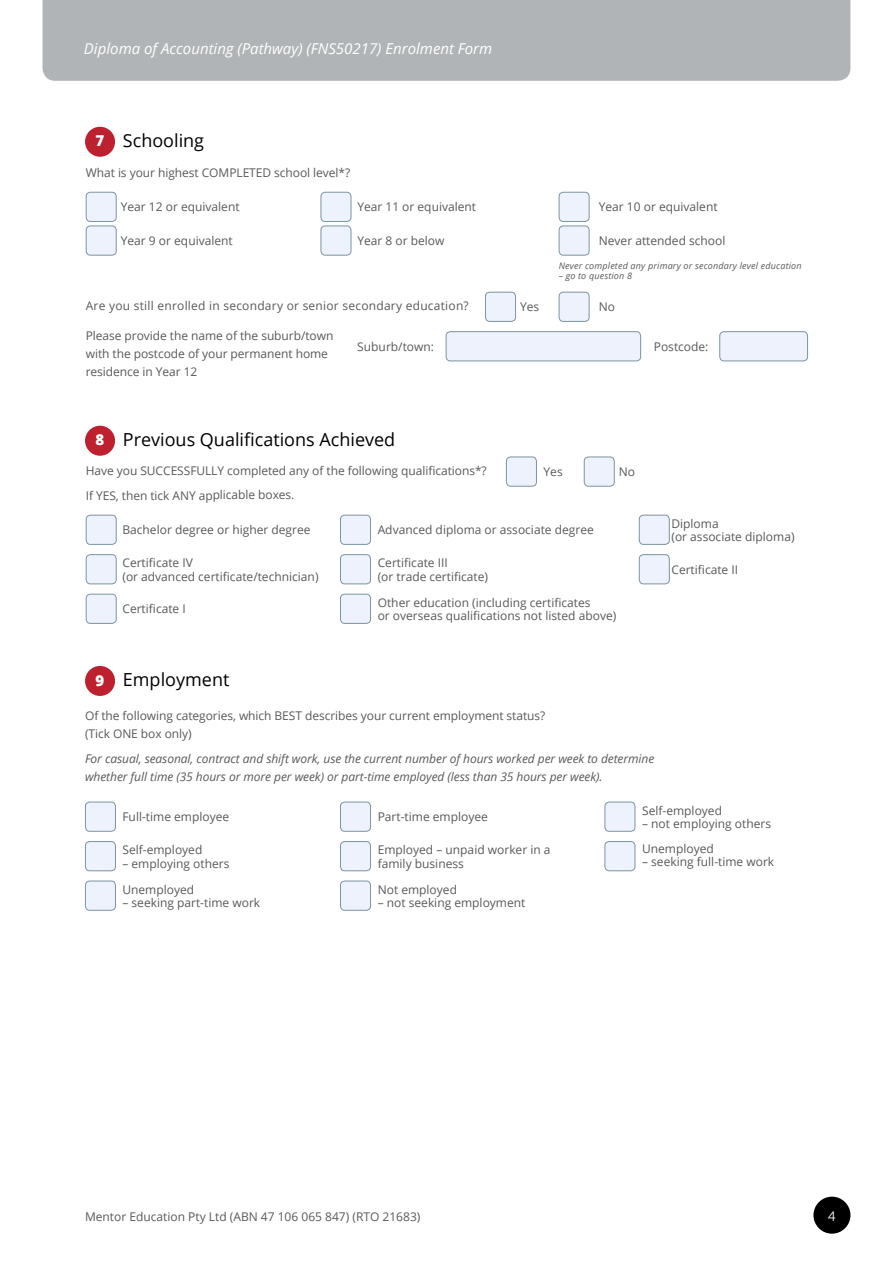
<style>
.page{position:relative;width:893px;height:1263px;background:#fff}
.page>*{position:absolute;margin:0;border:0;box-sizing:border-box;transform-origin:0 0}
.t1{font:18px "Open Sans";color:#000}
.t2{font:italic 15px "Open Sans";color:#fff}
.t3{font:13.5px "Museo Sans 300";color:#fff}
.t4{font:12px/13.5px "Open Sans";color:#58595b}
.t5{font:italic 12px/18px "Open Sans";letter-spacing:-.005em;color:#58595b}
.t6{font:12px "Open Sans";letter-spacing:.02em;color:#58595b}
.t7{font:italic 9px "Open Sans";letter-spacing:.02em;color:#58595b}
.s1{font-weight:800;font-size:15px;color:#fff}
</style>
<div class="page">
<div style="left:43px;top:0;width:807px;height:81px;background:#b1b4b6"></div>
<div style="left:85px;top:127px;width:30px;height:30px;background:#bd202f;border-radius:50%"></div>
<div style="left:86px;top:192px;width:30px;height:29px;background:#edf2fc;border-radius:4px"></div>
<div style="left:86px;top:192px;width:31px;height:30px;border:1px solid #7d94a1;border-radius:4px"></div>
<div style="left:321px;top:192px;width:30px;height:29px;background:#edf2fc;border-radius:4px"></div>
<div style="left:321px;top:192px;width:30px;height:30px;border:1px solid #7d94a1;border-radius:4px"></div>
<div style="left:559px;top:192px;width:30px;height:29px;background:#edf2fc;border-radius:4px"></div>
<div style="left:559px;top:192px;width:30px;height:30px;border:1px solid #7d94a1;border-radius:4px"></div>
<div style="left:86px;top:226px;width:30px;height:29px;background:#edf2fc;border-radius:4px"></div>
<div style="left:86px;top:226px;width:31px;height:30px;border:1px solid #7d94a1;border-radius:4px"></div>
<div style="left:321px;top:226px;width:30px;height:29px;background:#edf2fc;border-radius:4px"></div>
<div style="left:321px;top:226px;width:30px;height:30px;border:1px solid #7d94a1;border-radius:4px"></div>
<div style="left:559px;top:226px;width:30px;height:29px;background:#edf2fc;border-radius:4px"></div>
<div style="left:559px;top:226px;width:30px;height:30px;border:1px solid #7d94a1;border-radius:4px"></div>
<div style="left:485px;top:292px;width:30px;height:29px;background:#edf2fc;border-radius:4px"></div>
<div style="left:485px;top:292px;width:31px;height:30px;border:1px solid #7d94a1;border-radius:4px"></div>
<div style="left:559px;top:292px;width:30px;height:29px;background:#edf2fc;border-radius:4px"></div>
<div style="left:559px;top:292px;width:30px;height:30px;border:1px solid #7d94a1;border-radius:4px"></div>
<div style="left:720px;top:332px;width:87px;height:29px;background:#edf2fc;border-radius:4px"></div>
<div style="left:719px;top:331px;width:89px;height:30px;border:1px solid #7d94a1;border-radius:4px"></div>
<div style="left:446px;top:332px;width:195px;height:29px;background:#edf2fc;border-radius:4px"></div>
<div style="left:446px;top:331px;width:195px;height:30px;border:1px solid #7d94a1;border-radius:4px"></div>
<div style="left:85px;top:426px;width:30px;height:30px;background:#bd202f;border-radius:50%"></div>
<div style="left:506px;top:457px;width:30px;height:29px;background:#edf2fc;border-radius:4px"></div>
<div style="left:506px;top:457px;width:31px;height:30px;border:1px solid #7d94a1;border-radius:4px"></div>
<div style="left:584px;top:457px;width:30px;height:29px;background:#edf2fc;border-radius:4px"></div>
<div style="left:584px;top:457px;width:31px;height:30px;border:1px solid #7d94a1;border-radius:4px"></div>
<div style="left:86px;top:515px;width:30px;height:29px;background:#edf2fc;border-radius:4px"></div>
<div style="left:86px;top:515px;width:31px;height:30px;border:1px solid #7d94a1;border-radius:4px"></div>
<div style="left:340px;top:515px;width:31px;height:29px;background:#edf2fc;border-radius:4px"></div>
<div style="left:340px;top:515px;width:31px;height:30px;border:1px solid #7d94a1;border-radius:4px"></div>
<div style="left:639px;top:515px;width:30px;height:29px;background:#edf2fc;border-radius:4px"></div>
<div style="left:639px;top:515px;width:31px;height:30px;border:1px solid #7d94a1;border-radius:4px"></div>
<div style="left:86px;top:555px;width:30px;height:29px;background:#edf2fc;border-radius:4px"></div>
<div style="left:86px;top:554px;width:31px;height:30px;border:1px solid #7d94a1;border-radius:4px"></div>
<div style="left:340px;top:555px;width:31px;height:29px;background:#edf2fc;border-radius:4px"></div>
<div style="left:340px;top:554px;width:31px;height:30px;border:1px solid #7d94a1;border-radius:4px"></div>
<div style="left:639px;top:555px;width:30px;height:29px;background:#edf2fc;border-radius:4px"></div>
<div style="left:639px;top:554px;width:31px;height:30px;border:1px solid #7d94a1;border-radius:4px"></div>
<div style="left:86px;top:594px;width:30px;height:29px;background:#edf2fc;border-radius:4px"></div>
<div style="left:86px;top:594px;width:31px;height:30px;border:1px solid #7d94a1;border-radius:4px"></div>
<div style="left:340px;top:594px;width:31px;height:29px;background:#edf2fc;border-radius:4px"></div>
<div style="left:340px;top:594px;width:31px;height:30px;border:1px solid #7d94a1;border-radius:4px"></div>
<div style="left:85px;top:666px;width:30px;height:30px;background:#bd202f;border-radius:50%"></div>
<div style="left:85px;top:802px;width:30px;height:29px;background:#edf2fc;border-radius:4px"></div>
<div style="left:85px;top:802px;width:31px;height:30px;border:1px solid #7d94a1;border-radius:4px"></div>
<div style="left:340px;top:802px;width:31px;height:29px;background:#edf2fc;border-radius:4px"></div>
<div style="left:340px;top:802px;width:31px;height:30px;border:1px solid #7d94a1;border-radius:4px"></div>
<div style="left:605px;top:802px;width:30px;height:29px;background:#edf2fc;border-radius:4px"></div>
<div style="left:605px;top:802px;width:30px;height:30px;border:1px solid #7d94a1;border-radius:4px"></div>
<div style="left:85px;top:841px;width:30px;height:30px;background:#edf2fc;border-radius:4px"></div>
<div style="left:85px;top:841px;width:31px;height:30px;border:1px solid #7d94a1;border-radius:4px"></div>
<div style="left:340px;top:841px;width:31px;height:30px;background:#edf2fc;border-radius:4px"></div>
<div style="left:340px;top:841px;width:31px;height:30px;border:1px solid #7d94a1;border-radius:4px"></div>
<div style="left:605px;top:841px;width:30px;height:30px;background:#edf2fc;border-radius:4px"></div>
<div style="left:605px;top:841px;width:30px;height:30px;border:1px solid #7d94a1;border-radius:4px"></div>
<div style="left:85px;top:881px;width:30px;height:29px;background:#edf2fc;border-radius:4px"></div>
<div style="left:85px;top:881px;width:31px;height:30px;border:1px solid #7d94a1;border-radius:4px"></div>
<div style="left:340px;top:881px;width:31px;height:29px;background:#edf2fc;border-radius:4px"></div>
<div style="left:340px;top:881px;width:31px;height:30px;border:1px solid #7d94a1;border-radius:4px"></div>
<div style="left:813px;top:1197px;width:37px;height:37px;background:#000;border-radius:50%"></div>
<p class="t2" style="left:84px;top:38px;width:410px">Diploma of Accounting (Pathway) (FNS50217) Enrolment Form</p>
<h1 class="t1" style="left:96px;top:128px;width:110px"><span class="s1">7</span> Schooling</h1>
<p class="t4" style="left:86px;top:166px;width:266px">What is your highest COMPLETED school level*?</p>
<p class="t4" style="left:121px;top:200px;width:120px">Year 12 or equivalent</p>
<p class="t4" style="left:357px;top:200px;width:120px">Year 11 or equivalent</p>
<p class="t4" style="left:599px;top:200px;width:120px">Year 10 or equivalent</p>
<p class="t4" style="left:121px;top:234px;width:113px">Year 9 or equivalent</p>
<p class="t4" style="left:357px;top:234px;width:89px">Year 8 or below</p>
<p class="t4" style="left:599px;top:234px;width:128px">Never attended school</p>
<p class="t6" style="left:86px;top:298px;width:384px">Are you still enrolled in secondary or senior secondary education?</p>
<p class="t7" style="left:559px;top:259px;width:244px">Never completed any primary or secondary level education</p>
<p class="t7" style="left:559px;top:270px;width:75px">– go to question 8</p>
<p class="t4" style="left:520px;top:300px;width:21px">Yes</p>
<p class="t4" style="left:599px;top:300px;width:18px">No</p>
<p class="t4" style="left:86px;top:327px;width:249px;line-height:18px">Please provide the name of the suburb/town with the postcode of your permanent home residence in Year 12</p>
<p class="t4" style="left:357px;top:339px;width:78px">Suburb/town:</p>
<p class="t4" style="left:654px;top:339px;width:56px">Postcode:</p>
<h1 class="t1" style="left:96px;top:427px;width:301px"><span class="s1">8</span> Previous Qualifications Achieved</h1>
<p class="t4" style="left:86px;top:458px;width:402px;line-height:24.5px">Have you SUCCESSFULLY completed any of the following qualifications*?<br>If YES, then tick ANY applicable boxes.</p>
<p class="t4" style="left:544px;top:465px;width:21px">Yes</p>
<p class="t4" style="left:619px;top:465px;width:18px">No</p>
<p class="t4" style="left:122px;top:523px;width:190px">Bachelor degree or higher degree</p>
<p class="t4" style="left:378px;top:523px;width:218px">Advanced diploma or associate degree</p>
<p class="t4" style="left:671px;top:516px;width:125px">Diploma<br>(or associate diploma)</p>
<p class="t4" style="left:671px;top:562px;width:68px">Certificate II</p>
<p class="t4" style="left:122px;top:556px;width:198px">Certificate IV<br>(or advanced certificate/technician)</p>
<p class="t4" style="left:378px;top:556px;width:112px">Certificate III<br>(or trade certificate)</p>
<p class="t4" style="left:378px;top:595px;width:240px">Other education (including certificates<br>or overseas qualifications not listed above)</p>
<p class="t4" style="left:122px;top:602px;width:65px">Certificate I</p>
<h1 class="t1" style="left:96px;top:667px;width:135px"><span class="s1">9</span> Employment</h1>
<p class="t4" style="left:85px;top:706px;width:462px;line-height:18px">Of the following categories, which BEST describes your current employment status? (Tick ONE box only)</p>
<p class="t5" style="left:85px;top:749px;width:571px">For casual, seasonal, contract and shift work, use the current number of hours worked per week to determine whether full time (35 hours or more per week) or part-time employed (less than 35 hours per week).</p>
<p class="t4" style="left:122px;top:810px;width:108px">Full-time employee</p>
<p class="t4" style="left:378px;top:810px;width:112px">Part-time employee</p>
<p class="t4" style="left:122px;top:842px;width:81px">Self-employed</p>
<p class="t4" style="left:122px;top:856px;width:109px">– employing others</p>
<p class="t4" style="left:122px;top:882px;width:73px">Unemployed</p>
<p class="t4" style="left:122px;top:895px;width:139px">– seeking part-time work</p>
<p class="t4" style="left:378px;top:842px;width:174px">Employed – unpaid worker in a family business</p>
<p class="t4" style="left:378px;top:882px;width:81px">Not employed</p>
<p class="t4" style="left:378px;top:895px;width:149px">– not seeking employment</p>
<p class="t4" style="left:642px;top:803px;width:81px">Self-employed</p>
<p class="t4" style="left:642px;top:816px;width:130px">– not employing others</p>
<p class="t4" style="left:642px;top:841px;width:73px">Unemployed</p>
<p class="t4" style="left:642px;top:855px;width:134px">– seeking full-time work</p>
<p class="t4" style="left:85px;top:1209px;width:337px">Mentor Education Pty Ltd (ABN 47 106 065 847) (RTO 21683)</p>
<p class="t3" style="left:828px;top:1209px;width:10px">4</p>
</div>
